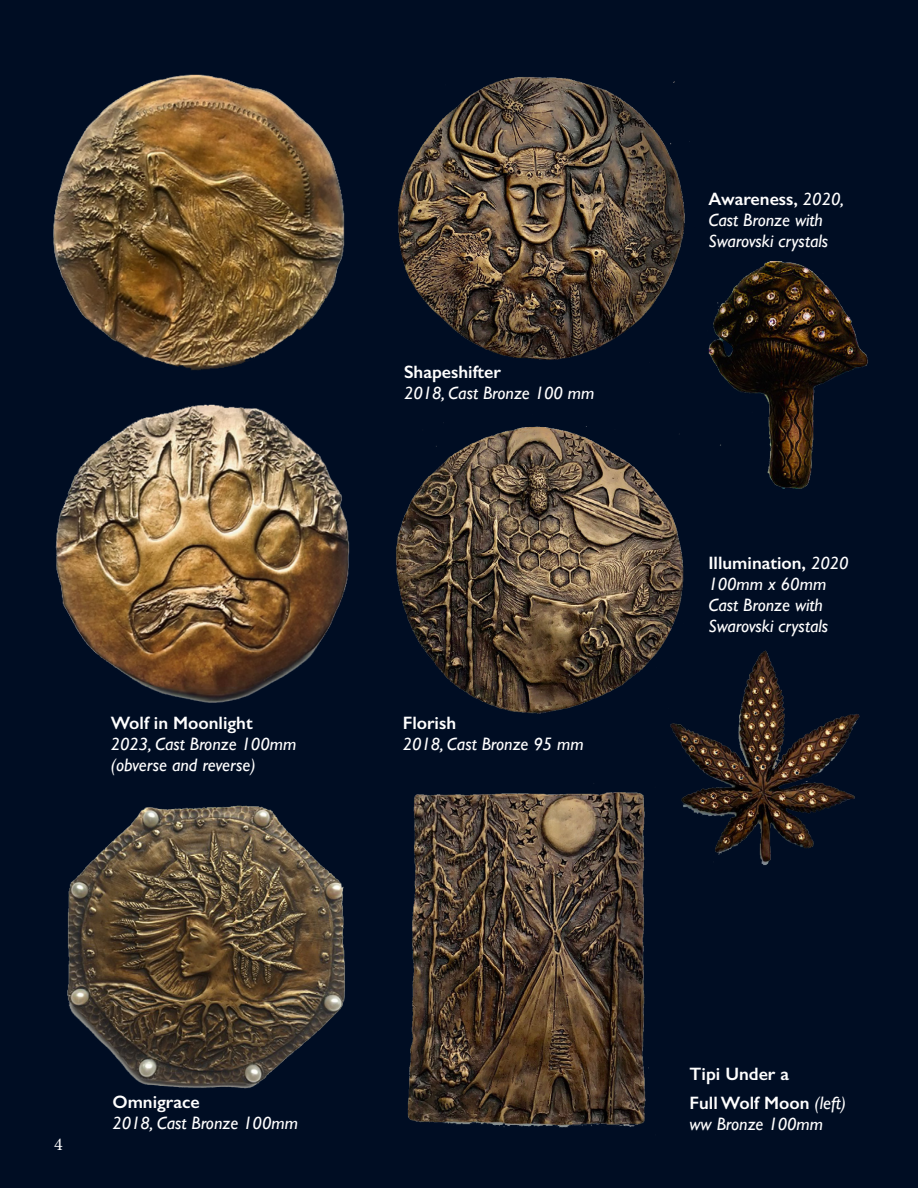
<style>
.page{position:relative;width:918px;height:1188px;background:#000d23}
.page>*{position:absolute;margin:0;border:0;box-sizing:border-box;transform-origin:0 0}
.t1{font:italic 18px "Gill Sans";color:#fff}
.t2{font:600 18px/28.8px "Gill Sans";color:#fff}
.t3{font:18px "Minion Pro";color:#fff}
.s1{font-weight:400;font-style:italic}
</style>
<div class="page">
<img style="left:396px;top:422px;width:288px;height:292px">
<img style="left:708px;top:261px;width:160px;height:228px">
<img style="left:650px;top:637px;width:210px;height:228px">
<img style="left:398px;top:77px;width:292px;height:283px">
<img style="left:67px;top:805px;width:278px;height:284px">
<img style="left:53px;top:74px;width:292px;height:296px">
<img style="left:55px;top:404px;width:295px;height:299px">
<img style="left:407px;top:781px;width:252px;height:347px">
<p class="t2" style="left:404px;top:357px;width:99px">Shapeshifter</p>
<p class="t1" style="left:404px;top:382px;width:192px">2018, Cast Bronze 100 mm</p>
<p class="t2" style="left:111px;top:708px;width:143px">Wolf in Moonlight</p>
<p class="t1" style="left:111px;top:734px;width:187px">2023, Cast Bronze 100mm</p>
<p class="t1" style="left:111px;top:755px;width:146px">(obverse and reverse)</p>
<p class="t2" style="left:403px;top:708px;width:55px">Florish</p>
<p class="t1" style="left:403px;top:734px;width:183px">2018, Cast Bronze 95 mm</p>
<p class="t2" style="left:708px;top:185px;width:137px">Awareness, <span class="s1">2020,</span></p>
<p class="t1" style="left:708px;top:210px;width:116px">Cast Bronze with</p>
<p class="t1" style="left:708px;top:231px;width:121px">Swarovski crystals</p>
<p class="t2" style="left:708px;top:548px;width:142px">Illumination, <span class="s1">2020</span></p>
<p class="t1" style="left:708px;top:574px;width:119px">100mm x 60mm</p>
<p class="t1" style="left:708px;top:595px;width:116px">Cast Bronze with</p>
<p class="t1" style="left:708px;top:616px;width:121px">Swarovski crystals</p>
<p class="t3" style="left:54px;top:1132px;width:10px">4</p>
<p class="t2" style="left:112px;top:1087px;width:89px">Omnigrace</p>
<p class="t1" style="left:112px;top:1112px;width:187px">2018, Cast Bronze 100mm</p>
<p class="t2" style="left:690px;top:1059px;width:158px">Tipi Under a<br>Full Wolf Moon <span class="s1">(left)</span></p>
<p class="t1" style="left:690px;top:1113px;width:135px">ww Bronze 100mm</p>
</div>
